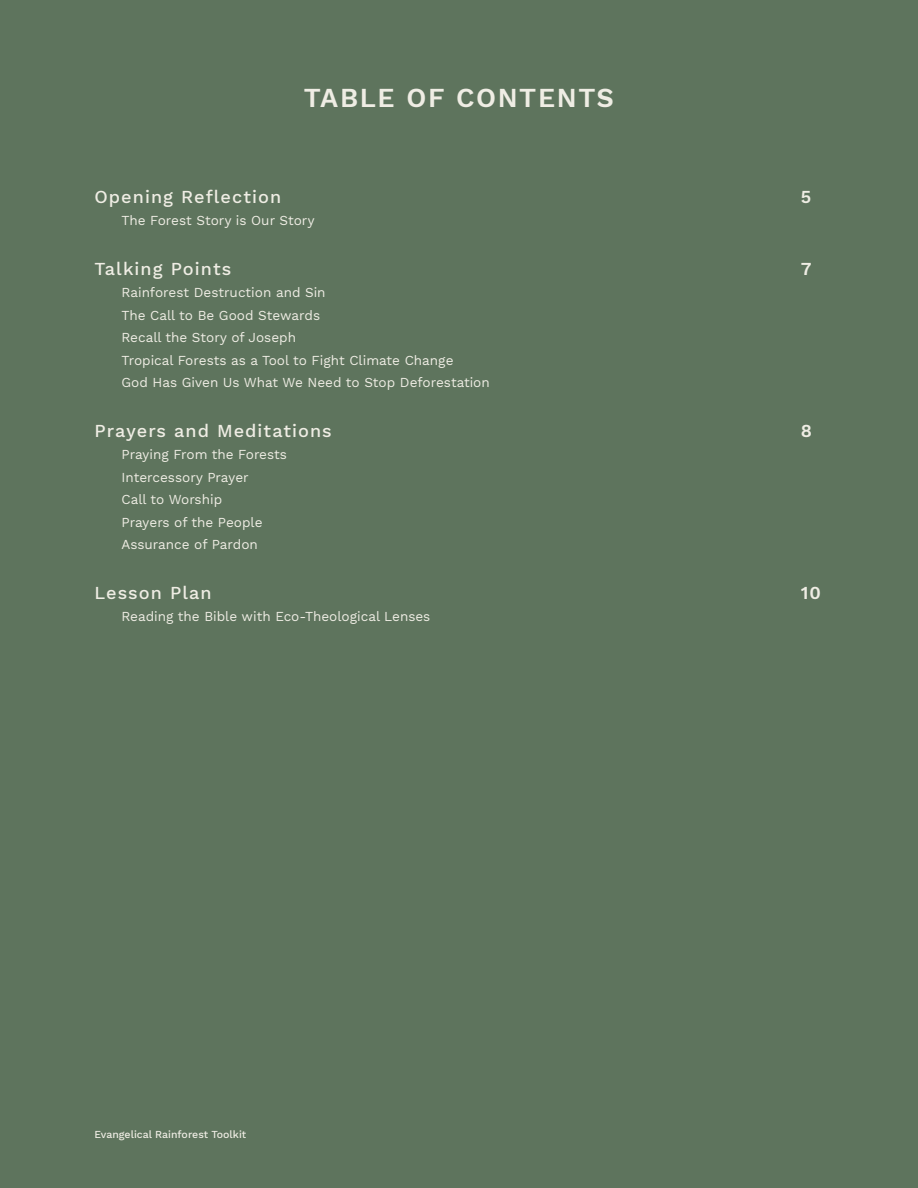
<style>
.page{position:relative;width:918px;height:1188px;background:#5e745d}
.page>*{position:absolute;margin:0;border:0;box-sizing:border-box;transform-origin:0 0}
.t1{font:600 27px "Work Sans";letter-spacing:.06em;color:#efede4}
.t2{font:500 18px "Work Sans";letter-spacing:.06em;color:#efede4}
.t3{font:600 18px "Work Sans";color:#efede4}
.t4{font:13.5px/22.5px "Work Sans";color:#efede4}
.t5{font:500 10.5px "Work Sans";color:#efede4}
</style>
<div class="page">
<h1 class="t1" style="left:304px;top:82px;width:312px">TABLE OF CONTENTS</h1>
<h2 class="t2" style="left:94px;top:186px;width:188px">Opening Reflection</h2>
<h2 class="t3" style="left:801px;top:186px;width:12px">5</h2>
<p class="t4" style="left:122px;top:210px;width:195px">The Forest Story is Our Story</p>
<h2 class="t2" style="left:94px;top:258px;width:138px">Talking Points</h2>
<h2 class="t3" style="left:801px;top:258px;width:12px">7</h2>
<p class="t4" style="left:122px;top:282px;width:370px">Rainforest Destruction and Sin<br>The Call to Be Good Stewards<br>Recall the Story of Joseph<br>Tropical Forests as a Tool to Fight Climate Change<br>God Has Given Us What We Need to Stop Deforestation</p>
<h2 class="t2" style="left:94px;top:420px;width:239px">Prayers and Meditations</h2>
<h2 class="t3" style="left:801px;top:420px;width:13px">8</h2>
<p class="t4" style="left:122px;top:444px;width:167px">Praying From the Forests<br>Intercessory Prayer<br>Call to Worship<br>Prayers of the People<br>Assurance of Pardon</p>
<h2 class="t2" style="left:94px;top:582px;width:119px">Lesson Plan</h2>
<h2 class="t3" style="left:801px;top:582px;width:22px">10</h2>
<p class="t4" style="left:122px;top:606px;width:310px">Reading the Bible with Eco-Theological Lenses</p>
<p class="t5" style="left:95px;top:1128px;width:153px">Evangelical Rainforest Toolkit</p>
</div>
